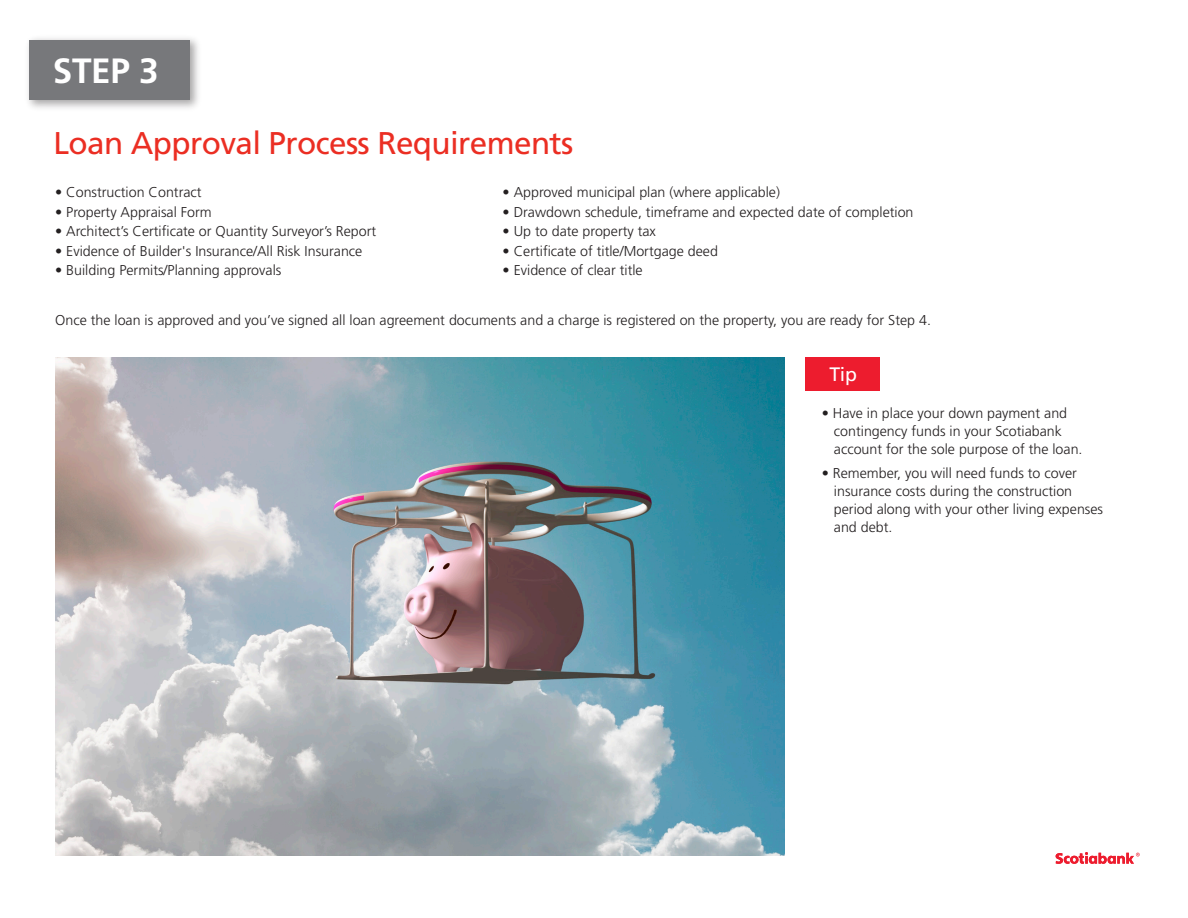
<style>
.page{position:relative;width:1188px;height:918px;background:#fff}
.page>*{position:absolute;margin:0;border:0;box-sizing:border-box;transform-origin:0 0}
.t1{font:700 35.1px "Frutiger";color:#fff}
.t2{font:31.5px "Frutiger";letter-spacing:-.02em;color:#eb2e23}
.t3{font:19.5px "Frutiger CE";color:#fff}
.t4{font:300 14.25px/18px "Frutiger";color:#231f20}
</style>
<div class="page">
<img style="left:28px;top:38px;width:170px;height:70px">
<div style="left:30px;top:40px;width:160px;height:59px;background:#77787b"></div>
<img style="left:55px;top:358px;width:729px;height:498px">
<svg style="left:1056px;top:852px;width:84px;height:12px"></svg>
<div style="left:806px;top:358px;width:74px;height:33px;background:#ed1c2e"></div>
<h1 class="t1" style="left:53px;top:50px;width:107px">STEP 3</h1>
<h2 class="t2" style="left:53px;top:125px;width:522px">Loan Approval Process Requirements</h2>
<p class="t4" style="left:55px;top:183px;width:148px">• Construction Contract</p>
<p class="t4" style="left:55px;top:203px;width:158px">• Property Appraisal Form</p>
<p class="t4" style="left:55px;top:222px;width:323px">• Architect’s Certificate or Quantity Surveyor’s Report</p>
<p class="t4" style="left:55px;top:242px;width:309px">• Evidence of Builder's Insurance/All Risk Insurance</p>
<p class="t4" style="left:55px;top:261px;width:228px">• Building Permits/Planning approvals</p>
<p class="t4" style="left:503px;top:183px;width:279px">• Approved municipal plan (where applicable)</p>
<p class="t4" style="left:503px;top:203px;width:412px">• Drawdown schedule, timeframe and expected date of completion</p>
<p class="t4" style="left:503px;top:222px;width:155px">• Up to date property tax</p>
<p class="t4" style="left:503px;top:242px;width:217px">• Certificate of title/Mortgage deed</p>
<p class="t4" style="left:503px;top:261px;width:142px">• Evidence of clear title</p>
<p class="t4" style="left:55px;top:311px;width:877px">Once the loan is approved and you’ve signed all loan agreement documents and a charge is registered on the property, you are ready for Step 4.</p>
<h3 class="t3" style="left:830px;top:363px;width:29px">Tip</h3>
<p class="t4" style="left:834px;top:404px;width:250px;text-indent:-12px">• Have in place your down payment and contingency funds in your Scotiabank account for the sole purpose of the loan.</p>
<p class="t4" style="left:834px;top:464px;width:271px;text-indent:-12px">• Remember, you will need funds to cover insurance costs during the construction period along with your other living expenses and debt.</p>
</div>
